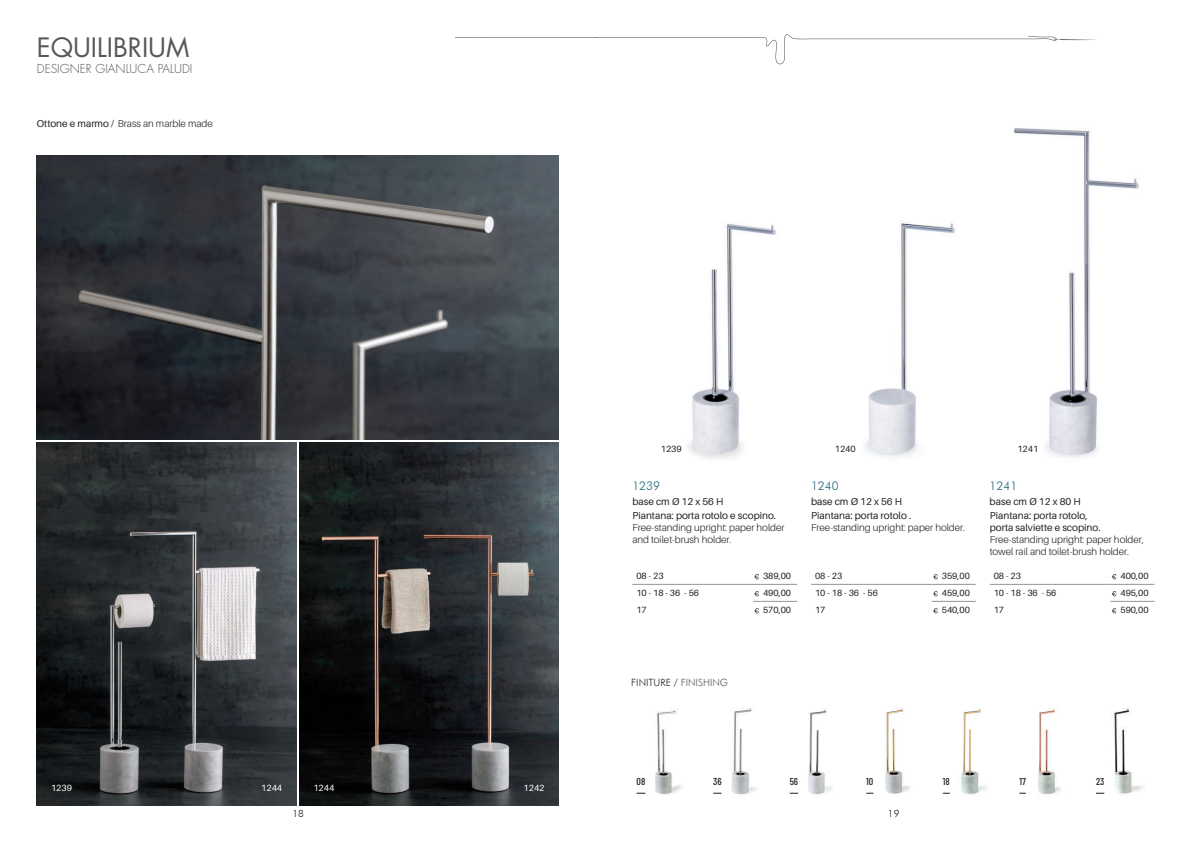
<style>
.page{position:relative;width:1191px;height:842px;background:#fff}
.page>*{position:absolute;margin:0;border:0;box-sizing:border-box;transform-origin:0 0}
.t1{font:26px "Futura";color:#57585a}
.t2{font:300 12px "Futura";color:#57585a}
.t3{font:300 12px "Futura BT";color:#206878}
.t4{font:300 10px/12px "Aileron";color:#231f20}
.t5{font:10px/12px "Aileron";color:#231f20}
.t6{font:300 10px "Futura BT";color:#231f20}
.t7{font:500 10px "Barlow Condensed";color:#231f20}
.t8{font:9px "Aileron";color:#231f20}
.t9{font:9px "Aileron";color:#fff}
.s1{font-weight:400}
.s2{color:#57585a}
</style>
<div class="page">
<svg style="left:455px;top:34px;width:641px;height:30px"></svg>
<img style="left:37px;top:442px;width:259px;height:363px">
<img style="left:299px;top:442px;width:259px;height:363px">
<img style="left:37px;top:156px;width:521px;height:283px">
<hr style="left:632px;top:584px;width:121px;height:1px;background:#939598">
<hr style="left:760px;top:584px;width:37px;height:1px;background:#939598">
<hr style="left:760px;top:601px;width:37px;height:1px;background:#939598">
<svg style="left:753px;top:574px;width:7px;height:11px"></svg>
<svg style="left:753px;top:591px;width:7px;height:11px"></svg>
<svg style="left:754px;top:608px;width:5px;height:5px"></svg>
<hr style="left:811px;top:584px;width:121px;height:1px;background:#939598">
<hr style="left:939px;top:584px;width:36px;height:1px;background:#939598">
<hr style="left:939px;top:601px;width:36px;height:1px;background:#939598">
<svg style="left:932px;top:574px;width:7px;height:11px"></svg>
<svg style="left:932px;top:591px;width:7px;height:11px"></svg>
<svg style="left:933px;top:608px;width:4px;height:5px"></svg>
<hr style="left:989px;top:584px;width:121px;height:1px;background:#939598">
<hr style="left:1117px;top:584px;width:37px;height:1px;background:#939598">
<hr style="left:1117px;top:601px;width:37px;height:1px;background:#939598">
<svg style="left:1110px;top:574px;width:7px;height:11px"></svg>
<svg style="left:1110px;top:591px;width:7px;height:11px"></svg>
<svg style="left:1111px;top:608px;width:5px;height:5px"></svg>
<img style="left:688px;top:223px;width:88px;height:236px">
<img style="left:864px;top:221px;width:91px;height:237px">
<img style="left:1014px;top:128px;width:125px;height:329px">
<img style="left:713px;top:708px;width:44px;height:87px">
<img style="left:789px;top:709px;width:44px;height:85px">
<img style="left:866px;top:708px;width:44px;height:86px">
<img style="left:636px;top:710px;width:46px;height:85px">
<img style="left:942px;top:709px;width:45px;height:86px">
<img style="left:1019px;top:708px;width:42px;height:87px">
<img style="left:1096px;top:708px;width:48px;height:86px">
<h1 class="t1" style="left:37px;top:30px;width:154px">EQUILIBRIUM</h1>
<p class="t2" style="left:37px;top:61px;width:157px">DESIGNER GIANLUCA PALUDI</p>
<p class="t4" style="left:37px;top:117px;width:177px"><span class="s1">Ottone e marmo /</span> Brass an marble made</p>
<p class="t9" style="left:51px;top:783px;width:22px">1239</p>
<p class="t9" style="left:261px;top:783px;width:22px">1244</p>
<p class="t9" style="left:313px;top:783px;width:22px">1244</p>
<p class="t9" style="left:523px;top:783px;width:22px">1242</p>
<p class="t8" style="left:661px;top:444px;width:22px">1239</p>
<p class="t8" style="left:835px;top:444px;width:22px">1240</p>
<p class="t8" style="left:1017px;top:444px;width:22px">1241</p>
<p class="t3" style="left:632px;top:478px;width:29px">1239</p>
<p class="t3" style="left:811px;top:478px;width:29px">1240</p>
<p class="t3" style="left:989px;top:478px;width:29px">1241</p>
<p class="t5" style="left:632px;top:496px;width:93px">base cm Ø 12 x 56 H</p>
<p class="t5" style="left:811px;top:496px;width:93px">base cm Ø 12 x 56 H</p>
<p class="t5" style="left:989px;top:496px;width:93px">base cm Ø 12 x 80 H</p>
<p class="t5" style="left:632px;top:510px;width:145px">Piantana: porta rotolo e scopino.</p>
<p class="t4" style="left:632px;top:522px;width:154px">Free-standing upright: paper holder and toilet-brush holder.</p>
<p class="t8" style="left:636px;top:571px;width:29px">08 - 23</p>
<p class="t8" style="left:763px;top:571px;width:30px">389,00</p>
<p class="t8" style="left:636px;top:588px;width:64px">10 - 18 - 36 - 56</p>
<p class="t8" style="left:763px;top:588px;width:30px">490,00</p>
<p class="t8" style="left:636px;top:605px;width:12px">17</p>
<p class="t8" style="left:763px;top:605px;width:30px">570,00</p>
<p class="t5" style="left:811px;top:510px;width:102px">Piantana: porta rotolo .</p>
<p class="t4" style="left:811px;top:522px;width:156px">Free-standing upright: paper holder.</p>
<p class="t5" style="left:989px;top:510px;width:112px">Piantana: porta rotolo, porta salviette e scopino.</p>
<p class="t4" style="left:989px;top:534px;width:156px">Free-standing upright: paper holder, towel rail and toilet-brush holder.</p>
<p class="t8" style="left:815px;top:571px;width:29px">08 - 23</p>
<p class="t8" style="left:941px;top:571px;width:30px">359,00</p>
<p class="t8" style="left:815px;top:588px;width:64px">10 - 18 - 36 - 56</p>
<p class="t8" style="left:941px;top:588px;width:30px">459,00</p>
<p class="t8" style="left:815px;top:605px;width:12px">17</p>
<p class="t8" style="left:941px;top:605px;width:30px">540,00</p>
<p class="t8" style="left:993px;top:571px;width:29px">08 - 23</p>
<p class="t8" style="left:1120px;top:571px;width:30px">400,00</p>
<p class="t8" style="left:993px;top:588px;width:64px">10 - 18 - 36 - 56</p>
<p class="t8" style="left:1120px;top:588px;width:30px">495,00</p>
<p class="t8" style="left:993px;top:605px;width:12px">17</p>
<p class="t8" style="left:1120px;top:605px;width:30px">590,00</p>
<p class="t6" style="left:631px;top:676px;width:98px">FINITURE / <span class="s2">FINISHING</span></p>
<p class="t7" style="left:636px;top:774px;width:10px">08</p>
<p class="t7" style="left:713px;top:774px;width:10px">36</p>
<p class="t7" style="left:789px;top:774px;width:10px">56</p>
<p class="t7" style="left:866px;top:774px;width:9px">10</p>
<p class="t7" style="left:943px;top:774px;width:8px">18</p>
<p class="t7" style="left:1019px;top:774px;width:8px">17</p>
<p class="t7" style="left:1096px;top:774px;width:10px">23</p>
<p class="t6" style="left:292px;top:807px;width:13px">18</p>
<p class="t6" style="left:888px;top:807px;width:13px">19</p>
</div>
